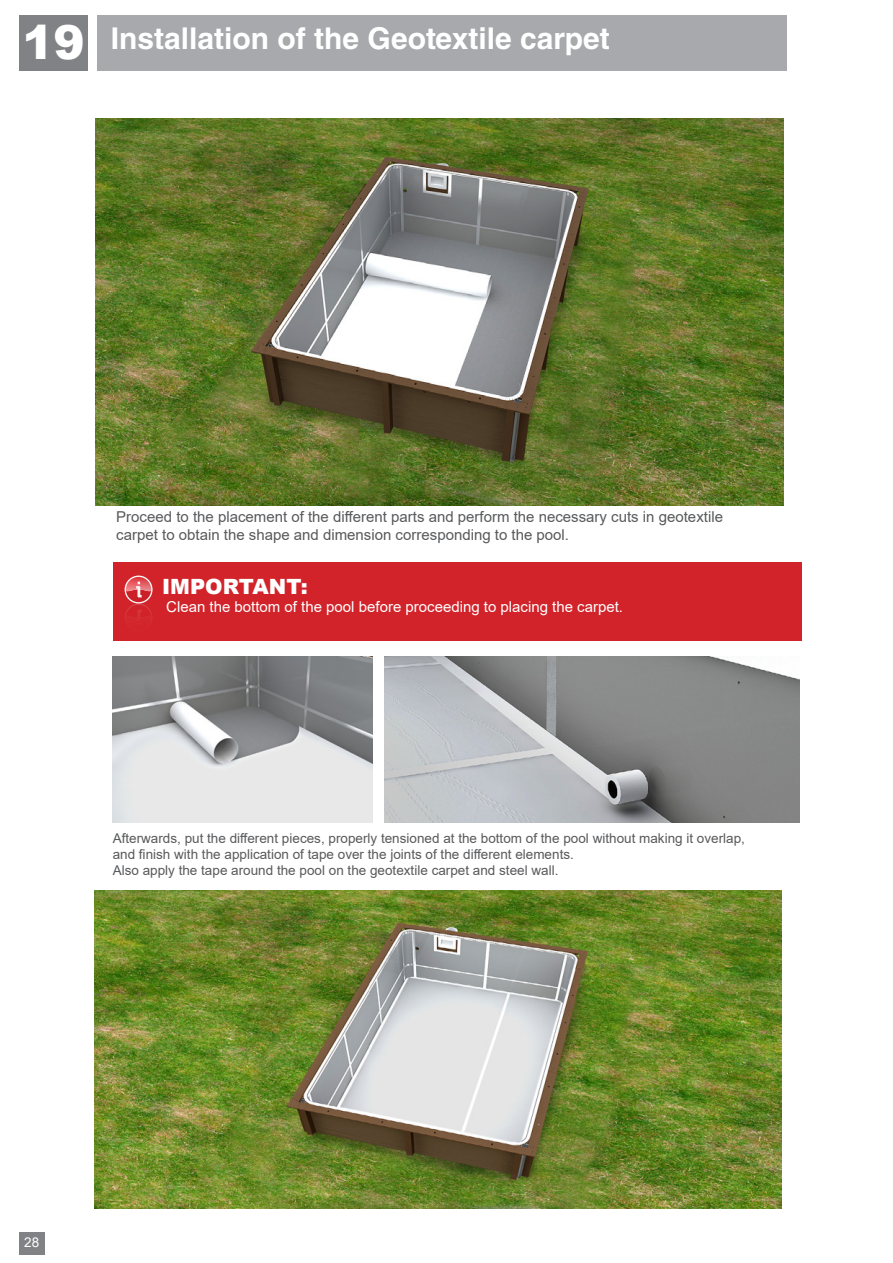
<style>
.page{position:relative;width:893px;height:1263px;background:#fff}
.page>*{position:absolute;margin:0;border:0;box-sizing:border-box;transform-origin:0 0}
.t1{font:700 30px "Helvetica LT Std";color:#fff}
.t2{font:900 21px "Arial";color:#fff}
.t3{font:15px/18px "Arial";color:#58595b}
.t4{font:15px "Arial";color:#fff}
.t5{font:13.5px/16.2px "Arial";color:#58595b}
.t6{font:13.5px "Arial";color:#fff}
.s1{font-family:"Arial";font-weight:900;font-size:46.8px}
</style>
<div class="page">
<img style="left:113px;top:656px;width:259px;height:167px">
<img style="left:385px;top:656px;width:414px;height:167px">
<div style="left:113px;top:563px;width:688px;height:78px;background:#d2232a"></div>
<svg style="left:125px;top:575px;width:28px;height:28px"></svg>
<svg style="left:126px;top:577px;width:25px;height:40px"></svg>
<div style="left:19px;top:15px;width:69px;height:56px;background:#808285"></div>
<div style="left:97px;top:15px;width:690px;height:56px;background:#a7a9ac"></div>
<div style="left:19px;top:1232px;width:25px;height:22px;background:#808285"></div>
<img style="left:95px;top:118px;width:689px;height:387px">
<img style="left:95px;top:891px;width:687px;height:318px">
<h1 class="t1" style="left:22px;top:21px;width:589px"><span class="s1">19</span> Installation of the Geotextile carpet</h1>
<p class="t3" style="left:116px;top:508px;width:608px">Proceed to the placement of the different parts and perform the necessary cuts in geotextile carpet to obtain the shape and dimension corresponding to the pool.</p>
<h2 class="t2" style="left:162px;top:571px;width:147px">IMPORTANT:</h2>
<p class="t4" style="left:166px;top:596px;width:458px">Clean the bottom of the pool before proceeding to placing the carpet.</p>
<p class="t5" style="left:113px;top:830px;width:634px">Afterwards, put the different pieces, properly tensioned at the bottom of the pool without making it overlap, and finish with the application of tape over the joints of the different elements.<br>Also apply the tape around the pool on the geotextile carpet and steel wall.</p>
<p class="t6" style="left:24px;top:1233px;width:17px">28</p>
</div>
